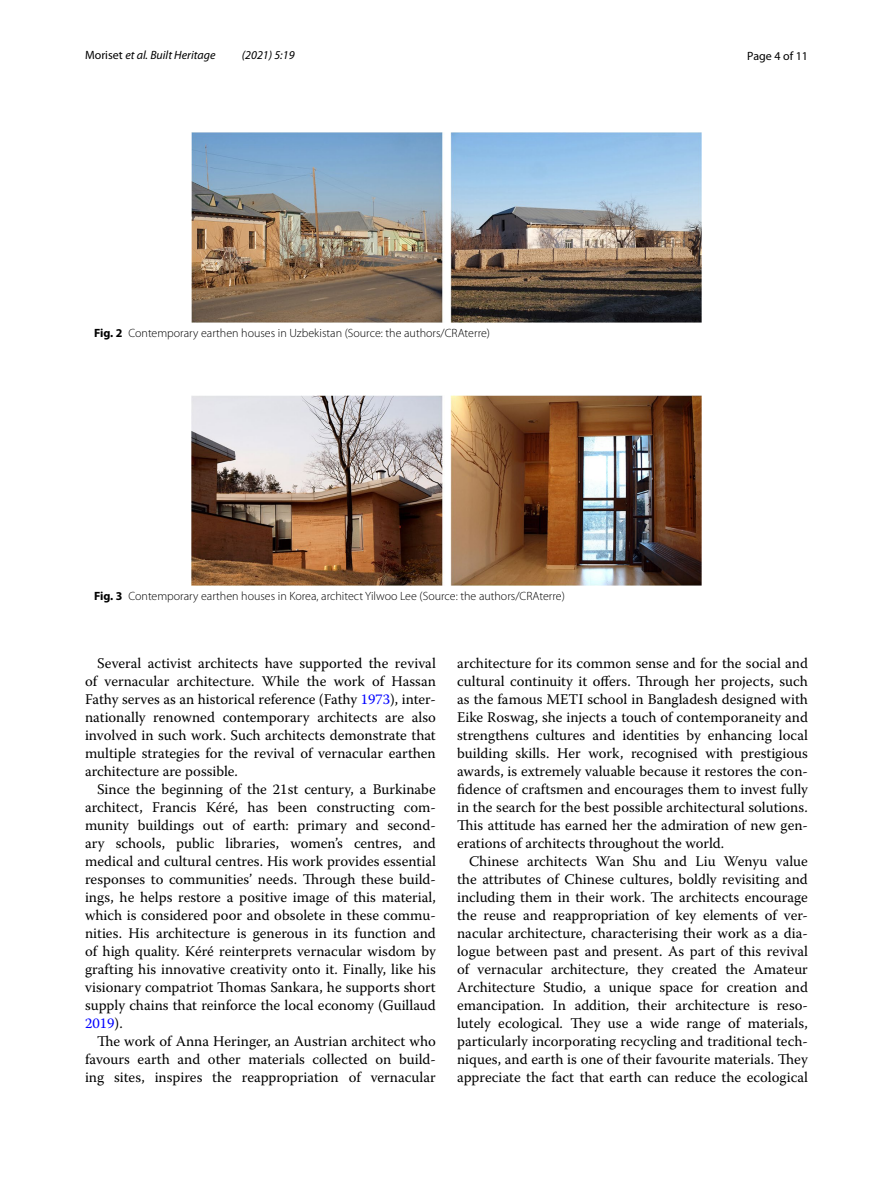
<style>
.page{position:relative;width:893px;height:1187px;background:#fff}
.page>*{position:absolute;margin:0;border:0;box-sizing:border-box;transform-origin:0 0}
.t1{font:14.7px/18px "Warnock Pro";color:#000;text-align:justify}
.t2{font:300 12px "Myriad Pro";color:#000}
.t3{font:italic 12px "Myriad Pro";color:#000}
.t4{font:12px "Myriad Pro";color:#000}
.s1{font-style:normal}
.s2{font-weight:700}
.s3{color:#00f}
</style>
<div class="page">
<img style="left:191px;top:133px;width:511px;height:189px">
<img style="left:191px;top:396px;width:511px;height:189px">
<p class="t3" style="left:85px;top:48px;width:132px"><span class="s1">Moriset</span> et al. Built Heritage</p>
<p class="t3" style="left:242px;top:48px;width:54px">(2021) 5:19</p>
<p class="t4" style="left:747px;top:48px;width:62px">Page 4 of 11</p>
<p class="t2" style="left:94px;top:327px;width:398px"><span class="s2">Fig. 2</span> Contemporary earthen houses in Uzbekistan (Source: the authors/CRAterre)</p>
<p class="t2" style="left:94px;top:589px;width:472px"><span class="s2">Fig. 3</span> Contemporary earthen houses in Korea, architect Yilwoo Lee (Source: the authors/CRAterre)</p>
<p class="t1" style="left:85px;top:654px;width:352px;text-indent:12px">Several activist architects have supported the revival of vernacular architecture. While the work of Hassan Fathy serves as an historical reference (Fathy <span class="s3">1973</span>), inter&shy;nationally renowned contemporary architects are also involved in such work. Such architects demonstrate that multiple strategies for the revival of vernacular earthen architecture are possible.</p>
<p class="t1" style="left:85px;top:780px;width:352px;text-indent:12px">Since the beginning of the 21st century, a Burkinabe architect, Francis Kéré, has been constructing com&shy;munity buildings out of earth: primary and second&shy;ary schools, public libraries, women’s centres, and medical and cultural centres. His work provides essential responses to communities’ needs. Through these build&shy;ings, he helps restore a positive image of this material, which is considered poor and obsolete in these commu&shy;nities. His architecture is generous in its function and of high quality. Kéré reinterprets vernacular wisdom by grafting his innovative creativity onto it. Finally, like his visionary compatriot Thomas Sankara, he supports short supply chains that reinforce the local economy (Guillaud <span class="s3">2019</span>).</p>
<p class="t1" style="left:85px;top:1032px;width:352px;text-indent:12px">The work of Anna Heringer, an Austrian architect who favours earth and other materials collected on build&shy;ing sites, inspires the reappropriation of vernacular</p>
<p class="t1" style="left:457px;top:654px;width:352px">architecture for its common sense and for the social and cultural continuity it offers. Through her projects, such as the famous METI school in Bangladesh designed with Eike Roswag, she injects a touch of contemporaneity and strengthens cultures and identities by enhancing local building skills. Her work, recognised with prestigious awards, is extremely valuable because it restores the con&shy;fidence of craftsmen and encourages them to invest fully in the search for the best possible architectural solutions.<br>This attitude has earned her the admiration of new gen&shy;erations of architects throughout the world.</p>
<p class="t1" style="left:457px;top:852px;width:352px;text-indent:12px">Chinese architects Wan Shu and Liu Wenyu value the attributes of Chinese cultures, boldly revisiting and including them in their work. The architects encourage the reuse and reappropriation of key elements of ver&shy;nacular architecture, characterising their work as a dia&shy;logue between past and present. As part of this revival of vernacular architecture, they created the Amateur Architecture Studio, a unique space for creation and emancipation. In addition, their architecture is reso&shy;lutely ecological. They use a wide range of materials, particularly incorporating recycling and traditional tech&shy;niques, and earth is one of their favourite materials. They appreciate the fact that earth can reduce the ecological</p>
</div>
